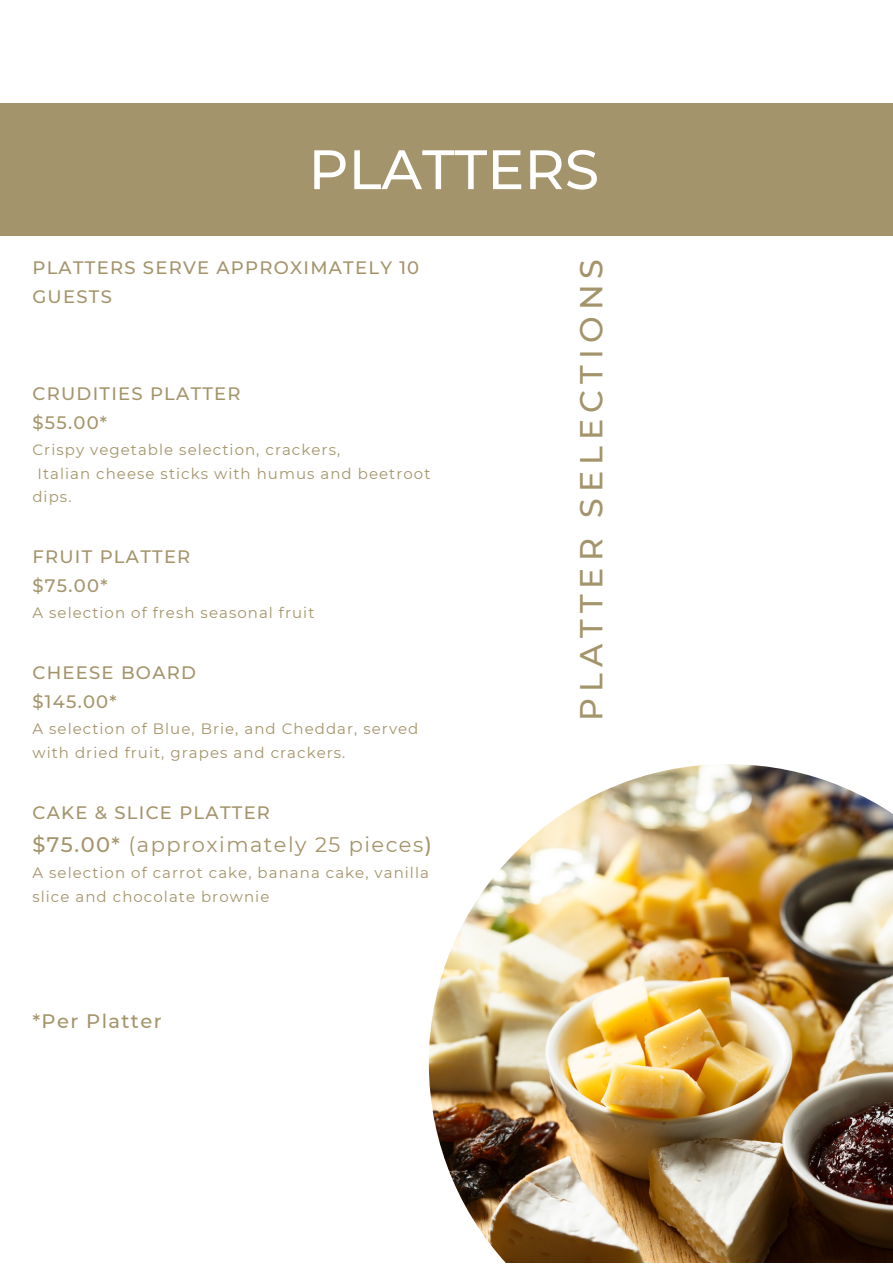
<style>
.page{position:relative;width:893px;height:1264px;background:#fff}
.page>*{position:absolute;margin:0;border:0;box-sizing:border-box;transform-origin:0 0}
.t1{font:500 55.5px "Montserrat";color:#fff}
.t2{font:500 31.65px "Montserrat";letter-spacing:.19em;color:#a4946b}
.t3{font:21px "Montserrat";letter-spacing:.07em;color:#a4946b}
.t4{font:500 19.5px "Montserrat";letter-spacing:.07em;color:#a4946b}
.t5{font:500 18px/29.2px "Montserrat";letter-spacing:.07em;color:#a4946b}
.t6{font:15px/23.5px "Montserrat";letter-spacing:.07em;color:#a4946b}
.s1{font-weight:500}
</style>
<div class="page">
<div style="left:0;top:103px;width:892px;height:133px;background:#a4946b"></div>
<img style="left:429px;top:764px;width:463px;height:498px">
<p class="t1" style="left:308px;top:135px;width:292px">PLATTERS</p>
<p class="t5" style="left:32px;top:253px;width:388px">PLATTERS SERVE APPROXIMATELY 10<br>GUESTS</p>
<p class="t5" style="left:32px;top:379px;width:210px">CRUDITIES PLATTER</p>
<p class="t5" style="left:32px;top:408px;width:76px">$55.00*</p>
<p class="t6" style="left:32px;top:438px;width:309px">Crispy vegetable selection, crackers,</p>
<p class="t6" style="left:32px;top:461px;width:399px;text-indent:5px">Italian cheese sticks with humus and beetroot dips.</p>
<p class="t5" style="left:32px;top:542px;width:159px">FRUIT PLATTER</p>
<p class="t5" style="left:32px;top:571px;width:77px">$75.00*</p>
<p class="t6" style="left:32px;top:601px;width:283px">A selection of fresh seasonal fruit</p>
<p class="t5" style="left:32px;top:658px;width:165px">CHEESE BOARD</p>
<p class="t5" style="left:32px;top:687px;width:86px">$145.00*</p>
<p class="t6" style="left:32px;top:717px;width:387px">A selection of Blue, Brie, and Cheddar, served with dried fruit, grapes and crackers.</p>
<p class="t5" style="left:32px;top:797px;width:239px">CAKE &amp; SLICE PLATTER</p>
<p class="t3" style="left:32px;top:832px;width:401px"><span class="s1">$75.00*</span> (approximately 25 pieces<span class="s1">)</span></p>
<p class="t6" style="left:32px;top:861px;width:398px">A selection of carrot cake, banana cake, vanilla slice and chocolate brownie</p>
<p class="t4" style="left:32px;top:1008px;width:131px">*Per Platter</p>
<p class="t2" style="left:571px;top:721px;width:463px;rotate:-90deg">PLATTER SELECTIONS</p>
</div>
